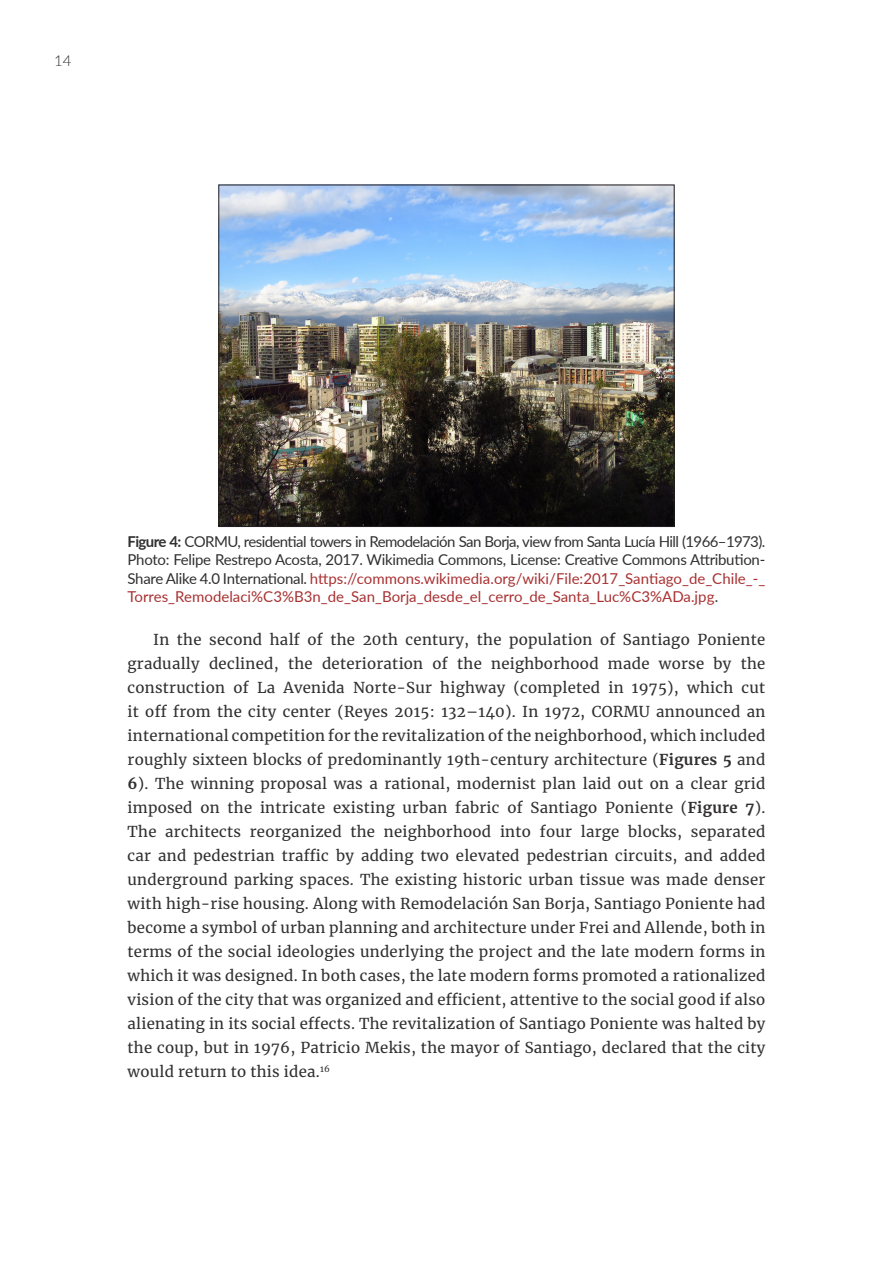
<style>
.page{position:relative;width:893px;height:1263px;background:#fff}
.page>*{position:absolute;margin:0;border:0;box-sizing:border-box;transform-origin:0 0}
.olh-article-text-par{font:15px/24px "Merriweather";letter-spacing:.015em;color:#312f30;text-align:justify}
.olh-caption{font:15px/18px "Lato";color:#312f30;text-align:justify}
.t1{font:300 15px "Lato";color:#312f30}
.s1{font-weight:700}
.s2{color:#a93132}
</style>
<div class="page">
<img style="left:220px;top:187px;width:453px;height:338px">
<div style="left:218px;top:185px;width:457px;height:342px;border:1px solid #231f20"></div>
<p class="t1" style="left:54px;top:50px;width:19px">14</p>
<p class="olh-caption" style="left:128px;top:532px;width:639px"><span class="s1">Figure 4:</span> CORMU, residential towers in Remodelación San Borja, view from Santa Lucía Hill (1966–1973).<br>Photo: Felipe Restrepo Acosta, 2017. Wikimedia Commons, License: Creative Commons Attribution-Share Alike 4.0 International. <span class="s2">https://commons.wikimedia.org/wiki/File:2017_Santiago_de_Chile_-_ Torres_Remodelaci%C3%B3n_de_San_Borja_desde_el_cerro_de_Santa_Luc%C3%ADa.jpg</span>.</p>
<p class="olh-article-text-par" style="left:128px;top:627px;width:639px;text-indent:26px">In the second half of the 20th century, the population of Santiago Poniente gradually declined, the deterioration of the neighborhood made worse by the construction of La Avenida Norte-Sur highway (completed in 1975), which cut it off from the city center (Reyes 2015: 132–140). In 1972, CORMU announced an international competition for the revitalization of the neighborhood, which included roughly sixteen blocks of predominantly 19th-century architecture (<span class="s1">Figures 5</span> and <span class="s1">6</span>). The winning proposal was a rational, modernist plan laid out on a clear grid imposed on the intricate existing urban fabric of Santiago Poniente (<span class="s1">Figure 7</span>).<br>The architects reorganized the neighborhood into four large blocks, separated car and pedestrian traffic by adding two elevated pedestrian circuits, and added underground parking spaces. The existing historic urban tissue was made denser with high-rise housing. Along with Remodelación San Borja, Santiago Poniente had become a symbol of urban planning and architecture under Frei and Allende, both in terms of the social ideologies underlying the project and the late modern forms in which it was designed. In both cases, the late modern forms promoted a rationalized vision of the city that was organized and efficient, attentive to the social good if also alienating in its social effects. The revitalization of Santiago Poniente was halted by the coup, but in 1976, Patricio Mekis, the mayor of Santiago, declared that the city would return to this idea.<sup>16</sup></p>
</div>
